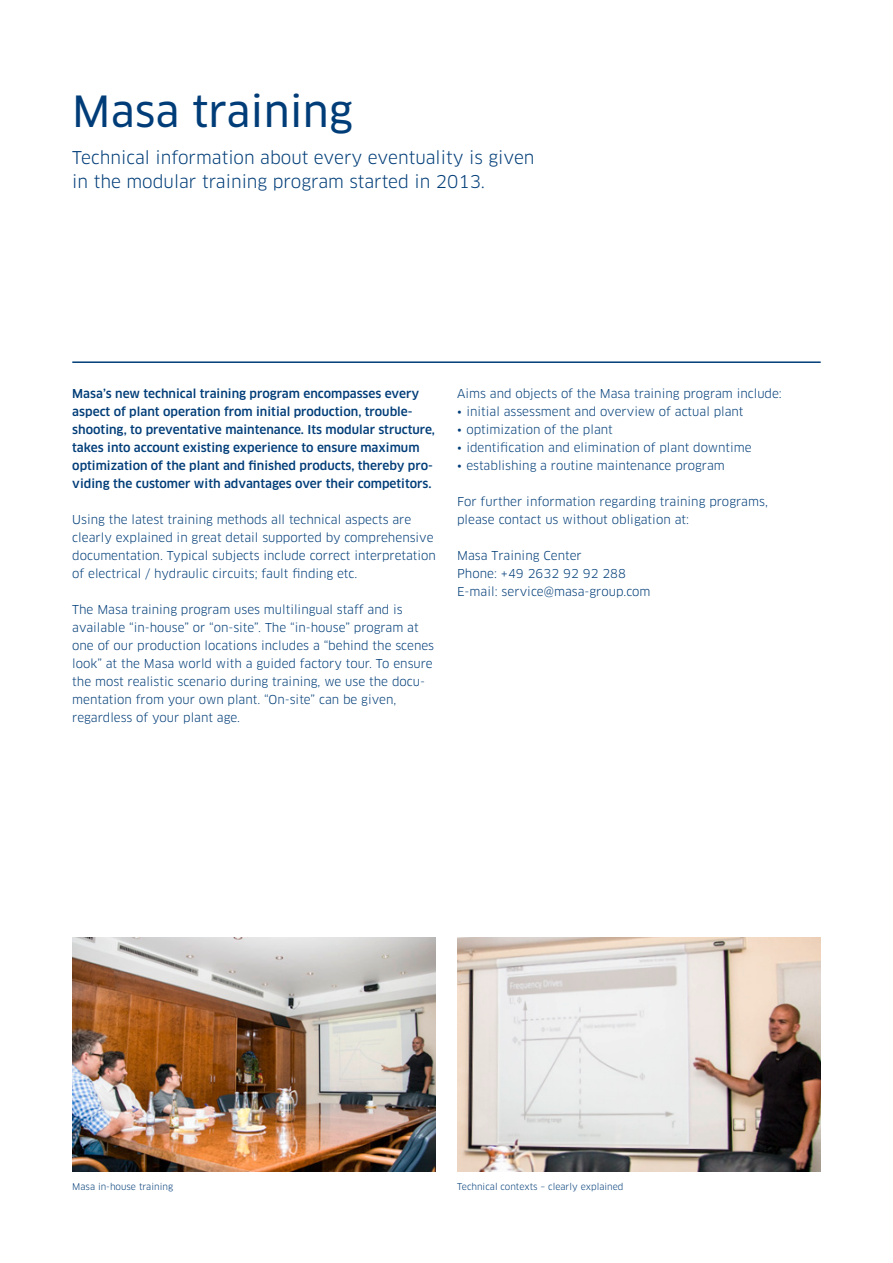
<style>
.page{position:relative;width:893px;height:1263px;background:#fff}
.page>*{position:absolute;margin:0;border:0;box-sizing:border-box;transform-origin:0 0}
.t1{font:42px "Clan Pro News";color:#003d78}
.t2{font:17.25px/24px "Clan Pro";color:#003d78}
.t3{font:12px/18px "Clan Pro";color:#003d78}
.t4{font:500 12px/18px "Clan Pro";color:#003d78}
.t5{font:9px "Clan Pro";color:#003d78}
</style>
<div class="page">
<hr style="left:72px;top:361px;width:749px;height:2px;background:#003d78">
<img style="left:457px;top:938px;width:364px;height:233px">
<img style="left:72px;top:938px;width:364px;height:233px">
<h1 class="t1" style="left:72px;top:86px;width:282px">Masa training</h1>
<h2 class="t2" style="left:72px;top:145px;width:464px">Technical information about every eventuality is given in the modular training program started in 2013.</h2>
<p class="t4" style="left:72px;top:384px;width:364px">Masa’s new technical training program encompasses every aspect of plant operation from initial production, trouble&shy;shooting, to preventative maintenance. Its modular structure, takes into account existing experience to ensure maximum optimization of the plant and finished products, thereby pro&shy;viding the customer with advantages over their competitors.</p>
<p class="t3" style="left:72px;top:510px;width:365px">Using the latest training methods all technical aspects are clearly explained in great detail supported by comprehensive documentation. Typical subjects include correct interpretation of electrical / hydraulic circuits; fault finding etc.</p>
<p class="t3" style="left:72px;top:600px;width:363px">The Masa training program uses multilingual staff and is available “in-house” or “on-site”. The “in-house” program at one of our production locations includes a “behind the scenes look” at the Masa world with a guided factory tour. To ensure the most realistic scenario during training, we use the docu&shy;mentation from your own plant. “On-site” can be given, regardless of your plant age.</p>
<p class="t3" style="left:457px;top:384px;width:326px">Aims and objects of the Masa training program include:</p>
<p class="t3" style="left:457px;top:402px;width:288px">• initial assessment and overview of actual plant</p>
<p class="t3" style="left:457px;top:420px;width:157px">• optimization of the plant</p>
<p class="t3" style="left:457px;top:438px;width:296px">• identification and elimination of plant downtime</p>
<p class="t3" style="left:457px;top:456px;width:269px">• establishing a routine maintenance program</p>
<p class="t3" style="left:457px;top:492px;width:312px">For further information regarding training programs, please contact us without obligation at:</p>
<p class="t3" style="left:457px;top:546px;width:195px">Masa Training Center<br>Phone: +49 2632 92 92 288<br>E-mail: service@masa-group.com</p>
<p class="t5" style="left:72px;top:1181px;width:102px">Masa in-house training</p>
<p class="t5" style="left:457px;top:1181px;width:168px">Technical contexts – clearly explained</p>
</div>
